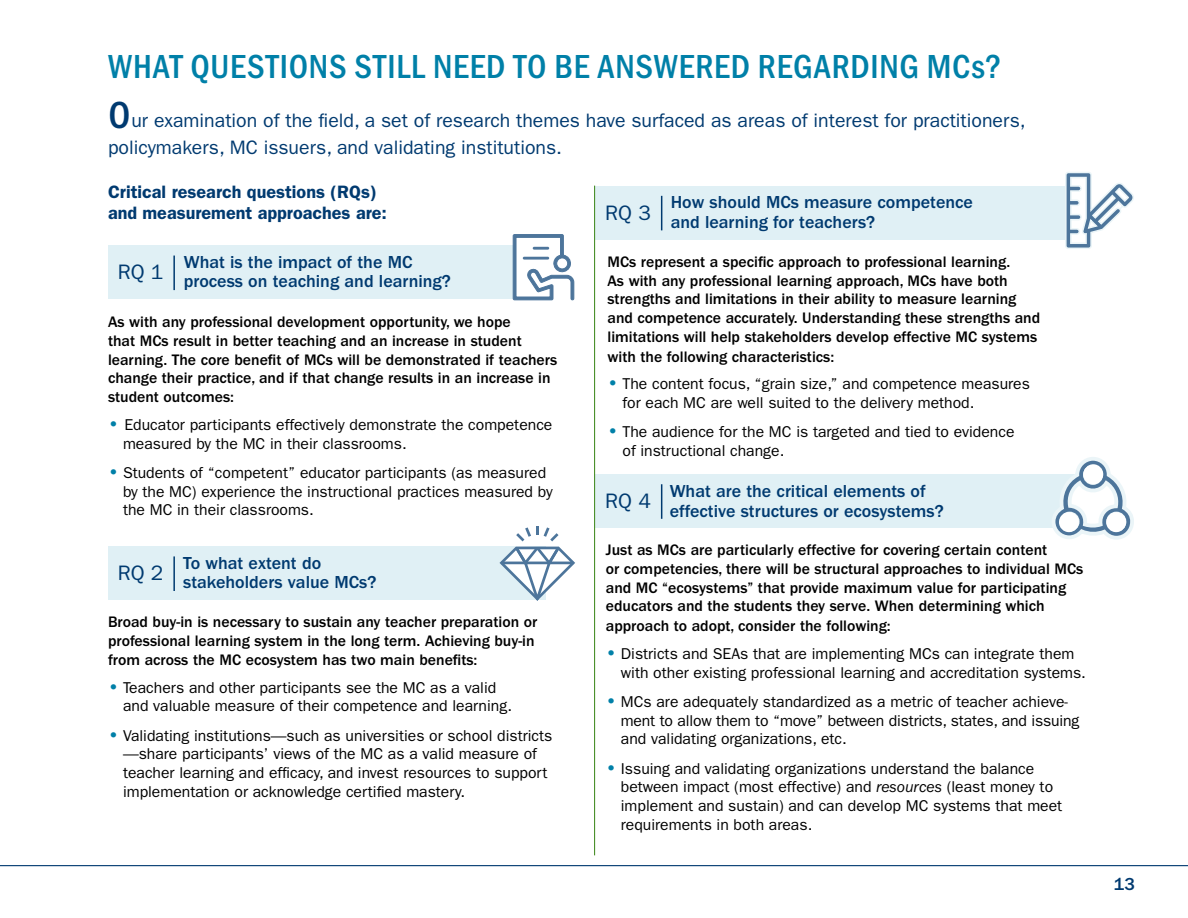
<style>
.page{position:relative;width:1188px;height:918px;background:#fff}
.page>*{position:absolute;margin:0;border:0;box-sizing:border-box;transform-origin:0 0}
.t1{font:500 39px "Franklin Gothic URW Con";color:#003a70}
.t2{font:500 34.5px "Franklin Gothic URW Con";letter-spacing:.02em;color:#0080a8}
.t3{font:21px "ITC Franklin Gothic Std";color:#003a70}
.t4{font:19.5px "ITC Franklin Gothic Std";color:#003a70}
.t5{font:500 18px/19.5px "ITC Franklin Gothic Std";color:#003a70}
.t6{font:600 18px/21px "ITC Franklin Gothic Std";color:#003a70}
.t7{font:15.75px/18.8px "ITC Franklin Gothic Std";color:#000}
.t8{font:500 15.75px/18.8px "ITC Franklin Gothic Std";color:#000}
.s1{font-weight:600;font-size:18px;color:#0080a8}
.s2{font-style:italic}
</style>
<div class="page">
<div style="left:108px;top:546px;width:437px;height:54px;background:#e0f0f5"></div>
<div style="left:594px;top:186px;width:481px;height:54px;background:#e0f0f5"></div>
<hr style="left:661px;top:196px;width:1px;height:34px;background:#003a70">
<svg style="left:1065px;top:172px;width:69px;height:77px"></svg>
<hr style="left:0;top:865px;width:1188px;height:1px;background:#003a70">
<div style="left:108px;top:245px;width:443px;height:54px;background:#e0f0f5"></div>
<hr style="left:173px;top:256px;width:2px;height:34px;background:#003a70">
<hr style="left:173px;top:556px;width:2px;height:35px;background:#003a70">
<div style="left:594px;top:474px;width:499px;height:54px;background:#e0f0f5"></div>
<hr style="left:661px;top:484px;width:1px;height:35px;background:#003a70">
<svg style="left:1052px;top:457px;width:80px;height:83px"></svg>
<div style="left:1083px;top:464px;width:20px;height:20px;background:#fff;border-radius:50%"></div>
<div style="left:1059px;top:512px;width:20px;height:20px;background:#fff;border-radius:50%"></div>
<div style="left:1106px;top:512px;width:20px;height:20px;background:#fff;border-radius:50%"></div>
<hr style="left:594px;top:186px;width:1px;height:669px;background:#4c902d">
<svg style="left:499px;top:526px;width:76px;height:75px"></svg>
<svg style="left:513px;top:234px;width:61px;height:66px"></svg>
<hr style="left:533px;top:247px;width:16px;height:3px;background:#4d759b">
<hr style="left:523px;top:257px;width:26px;height:3px;background:#4d759b">
<p class="t2" style="left:108px;top:44px;width:895px">WHAT QUESTIONS STILL NEED TO BE ANSWERED REGARDING MCs?</p>
<p class="t4" style="left:131px;top:109px;width:896px">ur examination of the field, a set of research themes have surfaced as areas of interest for practitioners,</p>
<p class="t1" style="left:109px;top:90px;width:23px">O</p>
<p class="t4" style="left:108px;top:136px;width:456px">policymakers, MC issuers, and validating institutions.</p>
<p class="t6" style="left:108px;top:182px;width:280px">Critical research questions (RQs) and measurement approaches are:</p>
<p class="t3" style="left:605px;top:201px;width:47px">RQ 3</p>
<p class="t5" style="left:671px;top:193px;width:304px">How should MCs measure competence and learning for teachers?</p>
<p class="t3" style="left:118px;top:260px;width:47px">RQ 1</p>
<p class="t5" style="left:184px;top:252px;width:269px">What is the impact of the MC process on teaching and learning?</p>
<p class="t8" style="left:108px;top:313px;width:451px">As with any professional development opportunity, we hope<br>that MCs result in better teaching and an increase in student learning. The core benefit of MCs will be demonstrated if teachers change their practice, and if that change results in an increase in student outcomes:</p>
<p class="t7" style="left:123px;top:415px;width:431px;text-indent:-15px"><span class="s1">•</span> Educator participants effectively demonstrate the competence measured by the MC in their classrooms.</p>
<p class="t7" style="left:123px;top:463px;width:431px;text-indent:-15px"><span class="s1">•</span> Students of “competent” educator participants (as measured by the MC) experience the instructional practices measured by the MC in their classrooms.</p>
<p class="t3" style="left:118px;top:561px;width:47px">RQ 2</p>
<p class="t5" style="left:183px;top:553px;width:195px">To what extent do stakeholders value MCs?</p>
<p class="t8" style="left:108px;top:613px;width:431px">Broad buy-in is necessary to sustain any teacher preparation or professional learning system in the long term. Achieving buy-in from across the MC ecosystem has two main benefits:</p>
<p class="t7" style="left:123px;top:678px;width:391px;text-indent:-15px"><span class="s1">•</span> Teachers and other participants see the MC as a valid and valuable measure of their competence and learning.</p>
<p class="t7" style="left:123px;top:726px;width:431px;text-indent:-15px"><span class="s1">•</span> Validating institutions—such as universities or school districts —share participants’ views of the MC as a valid measure of teacher learning and efficacy, and invest resources to support implementation or acknowledge certified mastery.</p>
<p class="t8" style="left:608px;top:252px;width:404px">MCs represent a specific approach to professional learning.</p>
<p class="t8" style="left:608px;top:271px;width:410px">As with any professional learning approach, MCs have both strengths and limitations in their ability to measure learning</p>
<p class="t8" style="left:608px;top:308px;width:434px;line-height:19.4px">and competence accurately. Understanding these strengths and limitations will help stakeholders develop effective MC systems with the following characteristics:</p>
<p class="t7" style="left:622px;top:375px;width:409px;text-indent:-15px"><span class="s1">•</span> The content focus, “grain size,” and competence measures for each MC are well suited to the delivery method.</p>
<p class="t7" style="left:622px;top:423px;width:394px;text-indent:-15px"><span class="s1">•</span> The audience for the MC is targeted and tied to evidence of instructional change.</p>
<p class="t3" style="left:605px;top:489px;width:47px">RQ 4</p>
<p class="t5" style="left:670px;top:482px;width:276px">What are the critical elements of effective structures or ecosystems?</p>
<p class="t8" style="left:606px;top:541px;width:443px">Just as MCs are particularly effective for covering certain content</p>
<p class="t8" style="left:606px;top:559px;width:479px">or competencies, there will be structural approaches to individual MCs and MC “ecosystems” that provide maximum value for participating educators and the students they serve. When determining which</p>
<p class="t8" style="left:606px;top:617px;width:286px">approach to adopt, consider the following:</p>
<p class="t7" style="left:621px;top:644px;width:467px;text-indent:-15px"><span class="s1">•</span> Districts and SEAs that are implementing MCs can integrate them with other existing professional learning and accreditation systems.</p>
<p class="t7" style="left:621px;top:692px;width:460px;text-indent:-15px"><span class="s1">•</span> MCs are adequately standardized as a metric of teacher achieve&shy;ment to allow them to “move” between districts, states, and issuing and validating organizations, etc.</p>
<p class="t7" style="left:621px;top:759px;width:443px;text-indent:-15px"><span class="s1">•</span> Issuing and validating organizations understand the balance between impact (most effective) and <span class="s2">resources</span> (least money to implement and sustain) and can develop MC systems that meet requirements in both areas.</p>
<p class="t5" style="left:1114px;top:874px;width:23px">13</p>
</div>
